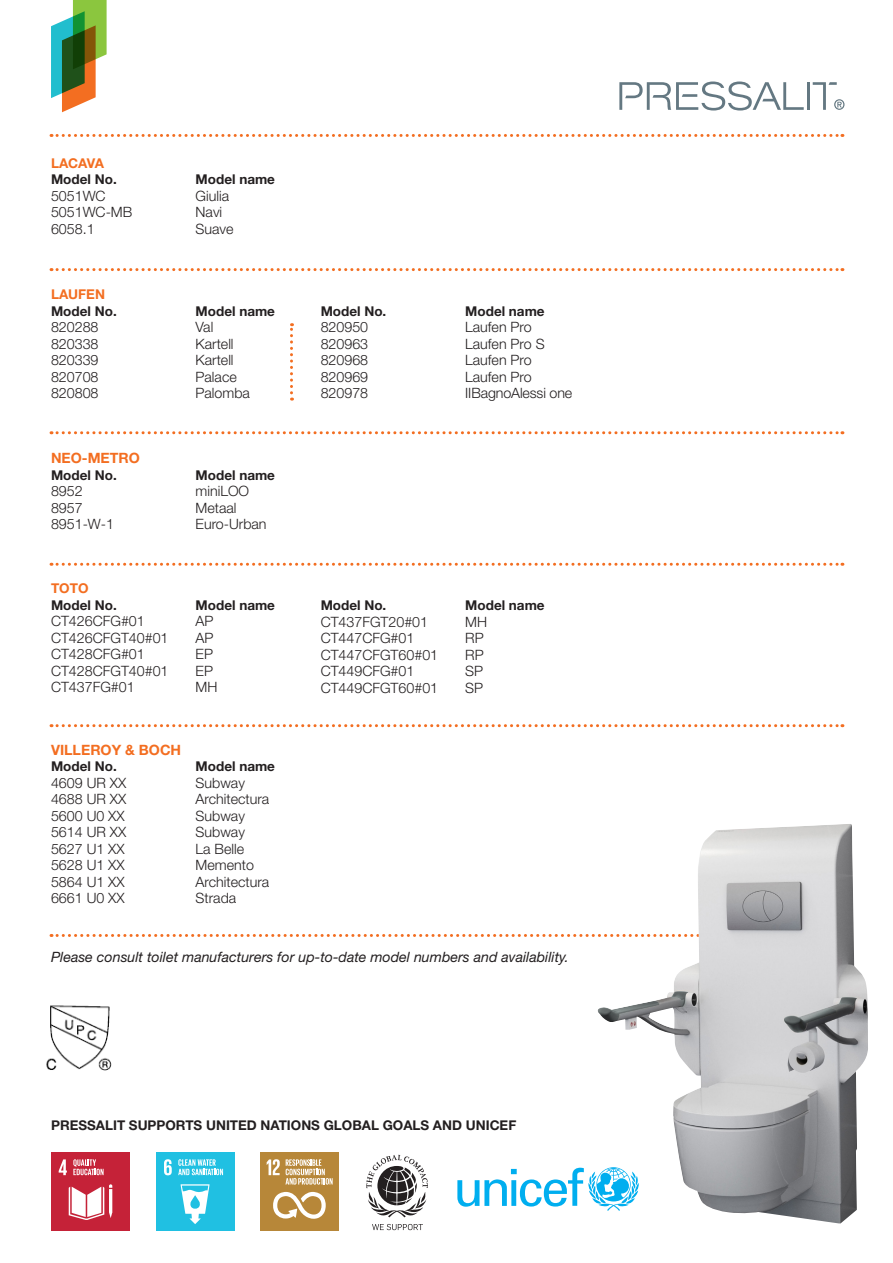
<style>
.page{position:relative;width:893px;height:1263px;background:#fff}
.page>*{position:absolute;margin:0;border:0;box-sizing:border-box;transform-origin:0 0}
.t1{font:300 14.25px "Helvetica Neue LT Std";color:#231f20}
.t2{font:italic 14.25px "Helvetica Neue LT Std";color:#231f20}
.t3{font:700 14.25px "Helvetica Neue LT Std";color:#f36e21}
.Segment_2_linie{font:700 13.5px "Helvetica Neue LT Std";color:#231f20}
.t4{font:700 13.5px "Helvetica Neue LT Std";color:#f36e21}
</style>
<div class="page">
<svg style="left:372px;top:1224px;width:51px;height:6px"></svg>
<svg style="left:366px;top:1155px;width:62px;height:62px"></svg>
<svg style="left:457px;top:1167px;width:140px;height:40px"></svg>
<div style="left:51px;top:1153px;width:78px;height:78px;background:#c52238"></div>
<svg style="left:73px;top:1159px;width:31px;height:16px"></svg>
<svg style="left:59px;top:1159px;width:8px;height:16px"></svg>
<svg style="left:69px;top:1184px;width:43px;height:36px"></svg>
<div style="left:156px;top:1153px;width:78px;height:78px;background:#20c0e2"></div>
<svg style="left:164px;top:1159px;width:8px;height:16px"></svg>
<svg style="left:178px;top:1159px;width:45px;height:16px"></svg>
<svg style="left:181px;top:1184px;width:29px;height:40px"></svg>
<div style="left:261px;top:1153px;width:78px;height:78px;background:#b78739"></div>
<svg style="left:273px;top:1192px;width:53px;height:27px"></svg>
<svg style="left:267px;top:1159px;width:66px;height:25px"></svg>
<hr style="left:807px;top:82px;width:2px;height:28px;background:#647882">
<svg style="left:619px;top:81px;width:185px;height:30px"></svg>
<svg style="left:813px;top:82px;width:31px;height:28px"></svg>
<svg style="left:51px;top:0;width:56px;height:112px"></svg>
<svg style="left:51px;top:134px;width:792px;height:3px"></svg>
<svg style="left:51px;top:563px;width:792px;height:3px"></svg>
<svg style="left:51px;top:724px;width:792px;height:3px"></svg>
<svg style="left:51px;top:934px;width:544px;height:3px"></svg>
<svg style="left:290px;top:323px;width:3px;height:78px"></svg>
<svg style="left:51px;top:268px;width:792px;height:3px"></svg>
<svg style="left:51px;top:431px;width:792px;height:3px"></svg>
<img style="left:46px;top:1005px;width:66px;height:66px">
<img style="left:597px;top:824px;width:271px;height:399px">
<p class="t4" style="left:51px;top:154px;width:55px">LACAVA</p>
<p class="Segment_2_linie" style="left:51px;top:171px;width:67px">Model No.</p>
<p class="Segment_2_linie" style="left:196px;top:171px;width:81px">Model name</p>
<p class="t1" style="left:51px;top:187px;width:56px">5051WC</p>
<p class="t1" style="left:196px;top:187px;width:35px">Giulia</p>
<p class="t1" style="left:51px;top:203px;width:83px">5051WC-MB</p>
<p class="t1" style="left:196px;top:203px;width:28px">Navi</p>
<p class="t1" style="left:51px;top:220px;width:45px">6058.1</p>
<p class="t1" style="left:196px;top:220px;width:40px">Suave</p>
<p class="t4" style="left:51px;top:286px;width:56px">LAUFEN</p>
<p class="Segment_2_linie" style="left:51px;top:302px;width:67px">Model No.</p>
<p class="Segment_2_linie" style="left:196px;top:302px;width:81px">Model name</p>
<p class="t1" style="left:51px;top:318px;width:49px">820288</p>
<p class="t1" style="left:196px;top:318px;width:19px">Val</p>
<p class="t1" style="left:51px;top:335px;width:49px">820338</p>
<p class="t1" style="left:196px;top:335px;width:40px">Kartell</p>
<p class="t1" style="left:51px;top:351px;width:49px">820339</p>
<p class="t1" style="left:196px;top:351px;width:40px">Kartell</p>
<p class="t1" style="left:51px;top:368px;width:49px">820708</p>
<p class="t1" style="left:196px;top:368px;width:43px">Palace</p>
<p class="t1" style="left:51px;top:384px;width:49px">820808</p>
<p class="t1" style="left:196px;top:384px;width:56px">Palomba</p>
<p class="t3" style="left:51px;top:449px;width:90px">NEO-METRO</p>
<p class="Segment_2_linie" style="left:51px;top:467px;width:67px">Model No.</p>
<p class="Segment_2_linie" style="left:196px;top:467px;width:81px">Model name</p>
<p class="t1" style="left:51px;top:482px;width:33px">8952</p>
<p class="t1" style="left:196px;top:482px;width:55px">miniLOO</p>
<p class="t1" style="left:51px;top:499px;width:33px">8957</p>
<p class="t1" style="left:196px;top:499px;width:42px">Metaal</p>
<p class="t1" style="left:51px;top:515px;width:65px">8951-W-1</p>
<p class="t1" style="left:196px;top:515px;width:73px">Euro-Urban</p>
<p class="t4" style="left:51px;top:580px;width:39px">TOTO</p>
<p class="Segment_2_linie" style="left:51px;top:596px;width:67px">Model No.</p>
<p class="Segment_2_linie" style="left:196px;top:596px;width:81px">Model name</p>
<p class="t1" style="left:51px;top:612px;width:95px">CT426CFG#01</p>
<p class="t1" style="left:196px;top:612px;width:19px">AP</p>
<p class="t1" style="left:51px;top:629px;width:119px">CT426CFGT40#01</p>
<p class="t1" style="left:196px;top:629px;width:19px">AP</p>
<p class="t1" style="left:51px;top:645px;width:95px">CT428CFG#01</p>
<p class="t1" style="left:196px;top:645px;width:19px">EP</p>
<p class="t1" style="left:51px;top:662px;width:119px">CT428CFGT40#01</p>
<p class="t1" style="left:196px;top:662px;width:19px">EP</p>
<p class="t1" style="left:51px;top:678px;width:85px">CT437FG#01</p>
<p class="t1" style="left:196px;top:678px;width:23px">MH</p>
<p class="t3" style="left:51px;top:741px;width:132px">VILLEROY &amp; BOCH</p>
<p class="Segment_2_linie" style="left:51px;top:758px;width:67px">Model No.</p>
<p class="Segment_2_linie" style="left:196px;top:758px;width:81px">Model name</p>
<p class="t1" style="left:51px;top:774px;width:77px">4609 UR XX</p>
<p class="t1" style="left:196px;top:774px;width:51px">Subway</p>
<p class="t1" style="left:51px;top:791px;width:77px">4688 UR XX</p>
<p class="t1" style="left:196px;top:791px;width:75px">Architectura</p>
<p class="t1" style="left:51px;top:807px;width:75px">5600 U0 XX</p>
<p class="t1" style="left:196px;top:807px;width:51px">Subway</p>
<p class="t1" style="left:51px;top:824px;width:77px">5614 UR XX</p>
<p class="t1" style="left:196px;top:824px;width:51px">Subway</p>
<p class="t1" style="left:51px;top:840px;width:75px">5627 U1 XX</p>
<p class="t1" style="left:196px;top:840px;width:50px">La Belle</p>
<p class="t1" style="left:51px;top:857px;width:75px">5628 U1 XX</p>
<p class="t1" style="left:196px;top:857px;width:60px">Memento</p>
<p class="t1" style="left:51px;top:873px;width:75px">5864 U1 XX</p>
<p class="t1" style="left:196px;top:873px;width:75px">Architectura</p>
<p class="t1" style="left:51px;top:890px;width:75px">6661 U0 XX</p>
<p class="t1" style="left:196px;top:890px;width:42px">Strada</p>
<p class="Segment_2_linie" style="left:321px;top:302px;width:67px">Model No.</p>
<p class="Segment_2_linie" style="left:465px;top:302px;width:81px">Model name</p>
<p class="t1" style="left:321px;top:318px;width:49px">820950</p>
<p class="t1" style="left:465px;top:318px;width:68px">Laufen Pro</p>
<p class="t1" style="left:321px;top:335px;width:49px">820963</p>
<p class="t1" style="left:465px;top:335px;width:81px">Laufen Pro S</p>
<p class="t1" style="left:321px;top:351px;width:49px">820968</p>
<p class="t1" style="left:465px;top:351px;width:68px">Laufen Pro</p>
<p class="t1" style="left:321px;top:368px;width:49px">820969</p>
<p class="t1" style="left:465px;top:368px;width:68px">Laufen Pro</p>
<p class="t1" style="left:321px;top:384px;width:49px">820978</p>
<p class="t1" style="left:465px;top:384px;width:109px">IIBagnoAlessi one</p>
<p class="Segment_2_linie" style="left:321px;top:597px;width:67px">Model No.</p>
<p class="Segment_2_linie" style="left:465px;top:597px;width:81px">Model name</p>
<p class="t1" style="left:321px;top:613px;width:109px">CT437FGT20#01</p>
<p class="t1" style="left:465px;top:613px;width:23px">MH</p>
<p class="t1" style="left:321px;top:629px;width:95px">CT447CFG#01</p>
<p class="t1" style="left:465px;top:629px;width:20px">RP</p>
<p class="t1" style="left:321px;top:646px;width:119px">CT447CFGT60#01</p>
<p class="t1" style="left:465px;top:646px;width:20px">RP</p>
<p class="t1" style="left:321px;top:662px;width:95px">CT449CFG#01</p>
<p class="t1" style="left:465px;top:662px;width:19px">SP</p>
<p class="t1" style="left:321px;top:679px;width:119px">CT449CFGT60#01</p>
<p class="t1" style="left:465px;top:679px;width:19px">SP</p>
<p class="t2" style="left:51px;top:948px;width:519px">Please consult toilet manufacturers for up-to-date model numbers and availability.</p>
<p class="Segment_2_linie" style="left:51px;top:1117px;width:467px">PRESSALIT SUPPORTS UNITED NATIONS GLOBAL GOALS AND UNICEF</p>
</div>
